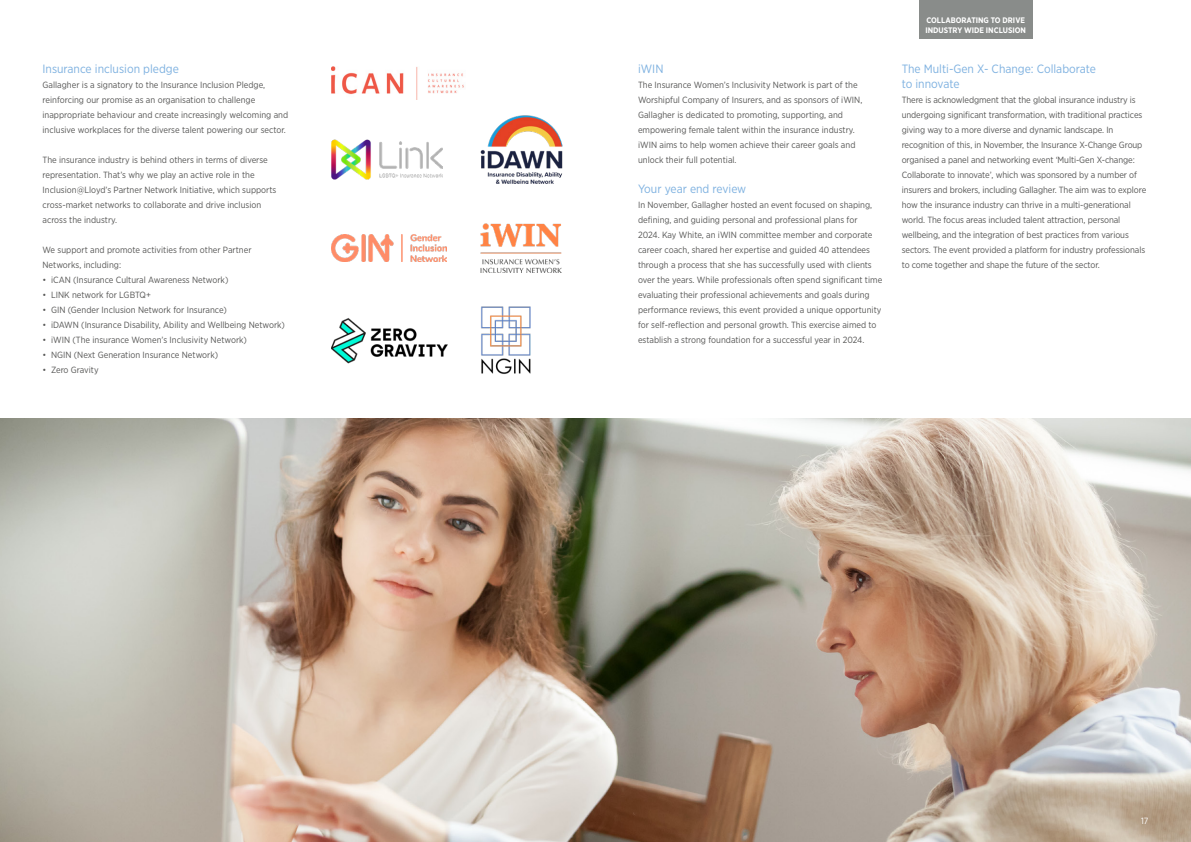
<style>
.page{position:relative;width:1191px;height:842px;background:#fff}
.page>*{position:absolute;margin:0;border:0;box-sizing:border-box;transform-origin:0 0}
.t1{font:12px/15px "Gotham Narrow";color:#7eb1e0}
.t2{font:9px/15px "Gotham Narrow";color:#575756}
.t3{font:9px "Gotham Narrow";color:#fff}
.t4{font:700 8px/9.6px "Gotham Narrow";color:#fff}
</style>
<div class="page">
<img style="left:0;top:418px;width:1191px;height:424px">
<div style="left:919px;top:0;width:113px;height:39px;background:#898c8a"></div>
<img style="left:331px;top:140px;width:111px;height:40px">
<img style="left:480px;top:115px;width:83px;height:69px">
<img style="left:331px;top:66px;width:133px;height:33px">
<img style="left:481px;top:306px;width:50px;height:68px">
<img style="left:480px;top:223px;width:81px;height:49px">
<img style="left:332px;top:318px;width:116px;height:46px">
<img style="left:332px;top:234px;width:114px;height:28px">
<p class="t1" style="left:43px;top:61px;width:138px">Insurance inclusion pledge</p>
<p class="t2" style="left:43px;top:78px;width:247px">Gallagher is a signatory to the Insurance Inclusion Pledge, reinforcing our promise as an organisation to challenge inappropriate behaviour and create increasingly welcoming and inclusive workplaces for the diverse talent powering our sector.</p>
<p class="t2" style="left:43px;top:153px;width:235px">The insurance industry is behind others in terms of diverse representation. That’s why we play an active role in the Inclusion@Lloyd’s Partner Network Initiative, which supports cross-market networks to collaborate and drive inclusion across the industry.</p>
<p class="t2" style="left:43px;top:243px;width:210px">We support and promote activities from other Partner<br>Networks, including:</p>
<p class="t2" style="left:43px;top:273px;width:187px">• iCAN (Insurance Cultural Awareness Network)</p>
<p class="t2" style="left:43px;top:288px;width:110px">• LINK network for LGBTQ+</p>
<p class="t2" style="left:43px;top:303px;width:186px">• GIN (Gender Inclusion Network for Insurance)</p>
<p class="t2" style="left:43px;top:318px;width:244px">• iDAWN (Insurance Disability, Ability and Wellbeing Network)</p>
<p class="t2" style="left:43px;top:333px;width:206px">• iWIN (The insurance Women’s Inclusivity Network)</p>
<p class="t2" style="left:43px;top:348px;width:177px">• NGIN (Next Generation Insurance Network)</p>
<p class="t2" style="left:43px;top:363px;width:58px">• Zero Gravity</p>
<p class="t1" style="left:638px;top:61px;width:27px">iWIN</p>
<p class="t2" style="left:638px;top:78px;width:226px">The Insurance Women’s Inclusivity Network is part of the Worshipful Company of Insurers, and as sponsors of iWIN, Gallagher is dedicated to promoting, supporting, and empowering female talent within the insurance industry. iWIN aims to help women achieve their career goals and unlock their full potential.</p>
<p class="t1" style="left:638px;top:181px;width:110px">Your year end review</p>
<p class="t2" style="left:638px;top:198px;width:246px">In November, Gallagher hosted an event focused on shaping, defining, and guiding personal and professional plans for<br>2024. Kay White, an iWIN committee member and corporate career coach, shared her expertise and guided 40 attendees through a process that she has successfully used with clients over the years. While professionals often spend significant time evaluating their professional achievements and goals during performance reviews, this event provided a unique opportunity for self-reflection and personal growth. This exercise aimed to establish a strong foundation for a successful year in 2024.</p>
<p class="t4" style="left:925px;top:16px;width:102px">COLLABORATING TO DRIVE<br>INDUSTRY WIDE INCLUSION</p>
<p class="t1" style="left:901px;top:61px;width:196px">The Multi-Gen X- Change: Collaborate to innovate</p>
<p class="t2" style="left:901px;top:93px;width:246px">There is acknowledgment that the global insurance industry is undergoing significant transformation, with traditional practices giving way to a more diverse and dynamic landscape. In recognition of this, in November, the Insurance X-Change Group organised a panel and networking event ‘Multi-Gen X-change:<br>Collaborate to innovate’, which was sponsored by a number of insurers and brokers, including Gallagher. The aim was to explore how the insurance industry can thrive in a multi-generational world. The focus areas included talent attraction, personal wellbeing, and the integration of best practices from various sectors. The event provided a platform for industry professionals to come together and shape the future of the sector.</p>
<p class="t3" style="left:1141px;top:815px;width:9px">17</p>
</div>
